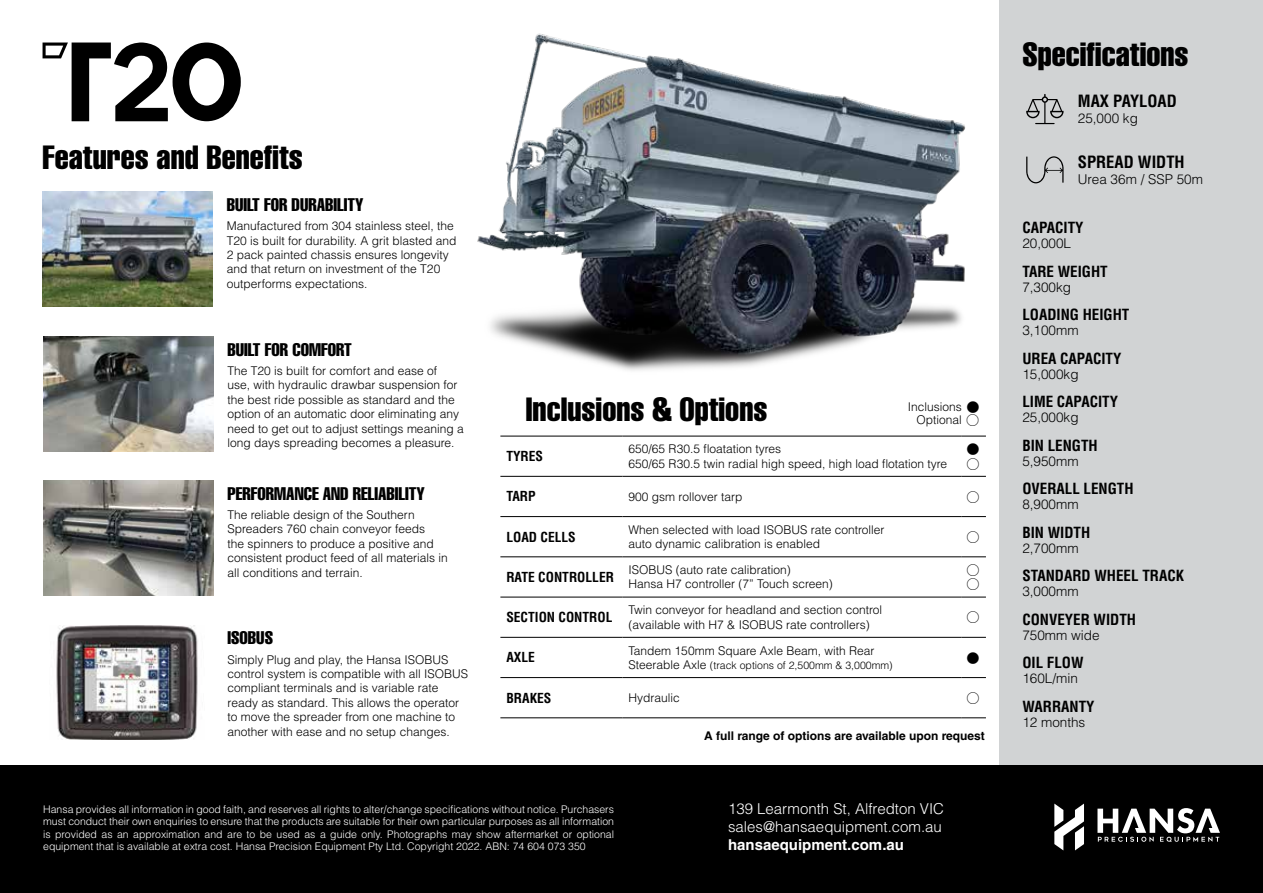
<style>
.page{position:relative;width:1263px;height:893px;background:#fff}
.page>*{position:absolute;margin:0;border:0;box-sizing:border-box;transform-origin:0 0}
.t1{font:33px "Helvetica LT Std Comp";color:#000}
.t2{font:18px "Helvetica LT Std Comp";color:#000}
.t3{font:700 condensed 16.5px "Helvetica LT Std";color:#000}
.t4{font:700 condensed 15px "Helvetica LT Std";color:#000}
.t5{font:300 15px/18px "Helvetica LT Std";color:#fff}
.t6{font:700 15px "Helvetica LT Std";color:#fff}
.t7{font:300 13.5px "Helvetica LT Std";color:#000}
.t8{font:700 condensed 13.5px "Helvetica LT Std";color:#000}
.t9{font:300 12px/14.4px "Helvetica LT Std";color:#000}
.t10{font:700 12px "Helvetica LT Std";color:#000}
.t11{font:12px/14.4px "Caliper Transportation Regular";color:#000}
.t12{font:300 10.5px/12.6px "Helvetica LT Std";color:#fff;text-align:justify}
.t13{font:300 10.5px "Helvetica LT Std";color:#000}
.s1{font-size:12px}
</style>
<div class="page">
<hr style="left:500px;top:436px;width:123px;height:1px;background:#000">
<hr style="left:623px;top:436px;width:338px;height:1px;background:#000">
<svg style="left:961px;top:436px;width:25px;height:1px"></svg>
<hr style="left:500px;top:476px;width:123px;height:1px;background:#000">
<hr style="left:623px;top:476px;width:338px;height:1px;background:#000">
<svg style="left:961px;top:476px;width:25px;height:1px"></svg>
<hr style="left:500px;top:516px;width:123px;height:1px;background:#000">
<hr style="left:623px;top:516px;width:338px;height:1px;background:#000">
<svg style="left:961px;top:516px;width:25px;height:1px"></svg>
<hr style="left:500px;top:556px;width:123px;height:1px;background:#000">
<hr style="left:623px;top:556px;width:338px;height:1px;background:#000">
<svg style="left:961px;top:556px;width:25px;height:1px"></svg>
<hr style="left:500px;top:597px;width:123px;height:1px;background:#000">
<hr style="left:623px;top:597px;width:338px;height:1px;background:#000">
<svg style="left:961px;top:597px;width:25px;height:1px"></svg>
<hr style="left:500px;top:637px;width:123px;height:1px;background:#000">
<hr style="left:623px;top:637px;width:338px;height:1px;background:#000">
<svg style="left:961px;top:637px;width:25px;height:1px"></svg>
<hr style="left:500px;top:677px;width:123px;height:1px;background:#000">
<hr style="left:623px;top:677px;width:338px;height:1px;background:#000">
<svg style="left:961px;top:677px;width:25px;height:1px"></svg>
<hr style="left:500px;top:717px;width:123px;height:1px;background:#000">
<hr style="left:623px;top:717px;width:338px;height:1px;background:#000">
<svg style="left:961px;top:717px;width:25px;height:1px"></svg>
<div style="left:999px;top:0;width:264px;height:893px;background:#d1d3d4"></div>
<div style="left:0;top:765px;width:1263px;height:128px;background:#000"></div>
<svg style="left:1054px;top:804px;width:30px;height:46px"></svg>
<svg style="left:1097px;top:808px;width:123px;height:34px"></svg>
<img style="left:43px;top:192px;width:170px;height:115px">
<img style="left:43px;top:481px;width:170px;height:114px">
<svg style="left:1026px;top:94px;width:37px;height:30px"></svg>
<svg style="left:1026px;top:156px;width:37px;height:27px"></svg>
<img style="left:56px;top:625px;width:142px;height:115px">
<img style="left:43px;top:337px;width:170px;height:114px">
<svg style="left:43px;top:43px;width:198px;height:78px"></svg>
<img style="left:477px;top:33px;width:489px;height:338px">
<h1 class="t1" style="left:43px;top:136px;width:262px">Features and Benefits</h1>
<h2 class="t2" style="left:227px;top:193px;width:138px">BUILT FOR DURABILITY</h2>
<p class="t9" style="left:227px;top:219px;width:231px">Manufactured from 304 stainless steel, the T20 is built for durability. A grit blasted and 2 pack painted chassis ensures longevity and that return on investment of the T20 outperforms expectations.</p>
<h2 class="t2" style="left:228px;top:338px;width:126px">BUILT FOR COMFORT</h2>
<p class="t9" style="left:228px;top:363px;width:238px">The T20 is built for comfort and ease of<br>use, with hydraulic drawbar suspension for the best ride possible as standard and the option of an automatic door eliminating any need to get out to adjust settings meaning a long days spreading becomes a pleasure.</p>
<h2 class="t2" style="left:228px;top:482px;width:199px">PERFORMANCE AND RELIABILITY</h2>
<p class="t9" style="left:227px;top:507px;width:222px">The reliable design of the Southern Spreaders 760 chain conveyor feeds<br>the spinners to produce a positive and consistent product feed of all materials in all conditions and terrain.</p>
<h2 class="t2" style="left:228px;top:626px;width:47px">ISOBUS</h2>
<p class="t9" style="left:228px;top:652px;width:242px">Simply Plug and play, the Hansa ISOBUS control system is compatible with all ISOBUS compliant terminals and is variable rate ready as standard. This allows the operator to move the spreader from one machine to another with ease and no setup changes.</p>
<h1 class="t1" style="left:526px;top:388px;width:243px">Inclusions &amp; Options</h1>
<p class="t9" style="left:908px;top:400px;width:56px;line-height:13.5px;text-align:right">Inclusions<br>Optional</p>
<p class="t11" style="left:967px;top:402px;width:14px;line-height:13.5px">A<br>B</p>
<p class="t8" style="left:506px;top:448px;width:38px">TYRES</p>
<p class="t9" style="left:629px;top:442px;width:320px">650/65 R30.5 floatation tyres<br>650/65 R30.5 twin radial high speed, high load flotation tyre</p>
<p class="t11" style="left:967px;top:444px;width:14px">A<br>B</p>
<p class="t8" style="left:506px;top:488px;width:31px">TARP</p>
<p class="t9" style="left:629px;top:489px;width:115px">900 gsm rollover tarp</p>
<p class="t11" style="left:967px;top:491px;width:14px">B</p>
<p class="t8" style="left:506px;top:528px;width:71px">LOAD CELLS</p>
<p class="t9" style="left:629px;top:522px;width:257px">When selected with load ISOBUS rate controller auto dynamic calibration is enabled</p>
<p class="t11" style="left:967px;top:531px;width:14px">B</p>
<p class="t8" style="left:506px;top:568px;width:109px">RATE CONTROLLER</p>
<p class="t9" style="left:629px;top:562px;width:206px">ISOBUS (auto rate calibration)<br>Hansa H7 controller (7” Touch screen)</p>
<p class="t11" style="left:967px;top:565px;width:14px">B<br>B</p>
<p class="t8" style="left:506px;top:609px;width:108px">SECTION CONTROL</p>
<p class="t9" style="left:629px;top:603px;width:255px">Twin conveyor for headland and section control (available with H7 &amp; ISOBUS rate controllers)</p>
<p class="t11" style="left:967px;top:612px;width:14px">B</p>
<p class="t8" style="left:506px;top:649px;width:30px">AXLE</p>
<p class="t9" style="left:629px;top:643px;width:247px">Tandem 150mm Square Axle Beam, with Rear</p>
<p class="t13" style="left:629px;top:659px;width:266px"><span class="s1">Steerable Axle</span> (track options of 2,500mm &amp; 3,000mm)</p>
<p class="t11" style="left:967px;top:652px;width:14px">A</p>
<p class="t8" style="left:506px;top:689px;width:47px">BRAKES</p>
<p class="t9" style="left:629px;top:690px;width:53px">Hydraulic</p>
<p class="t11" style="left:967px;top:692px;width:14px">B</p>
<p class="t10" style="left:704px;top:728px;width:282px">A full range of options are available upon request</p>
<p class="t12" style="left:43px;top:802px;width:572px">Hansa provides all information in good faith, and reserves all rights to alter/change specifications without notice. Purchasers must conduct their own enquiries to ensure that the products are suitable for their own particular purposes as all information is provided as an approximation and are to be used as a guide only. Photographs may show aftermarket or optional equipment that is available at extra cost. Hansa Precision Equipment Pty Ltd. Copyright 2022. ABN: 74 604 073 350</p>
<p class="t5" style="left:728px;top:800px;width:217px">139 Learmonth St, Alfredton VIC sales@hansaequipment.com.au</p>
<p class="t6" style="left:728px;top:836px;width:177px">hansaequipment.com.au</p>
<h1 class="t1" style="left:1022px;top:34px;width:168px">Specifications</h1>
<h3 class="t3" style="left:1078px;top:91px;width:100px">MAX PAYLOAD</h3>
<p class="t7" style="left:1078px;top:110px;width:62px">25,000 kg</p>
<h3 class="t3" style="left:1078px;top:152px;width:108px">SPREAD WIDTH</h3>
<p class="t7" style="left:1078px;top:171px;width:127px">Urea 36m / SSP 50m</p>
<p class="t4" style="left:1022px;top:218px;width:63px">CAPACITY</p>
<p class="t7" style="left:1022px;top:235px;width:50px">20,000L</p>
<p class="t4" style="left:1022px;top:262px;width:87px">TARE WEIGHT</p>
<p class="t7" style="left:1022px;top:278px;width:50px">7,300kg</p>
<p class="t4" style="left:1022px;top:305px;width:109px">LOADING HEIGHT</p>
<p class="t7" style="left:1022px;top:322px;width:58px">3,100mm</p>
<p class="t4" style="left:1022px;top:349px;width:101px">UREA CAPACITY</p>
<p class="t7" style="left:1022px;top:365px;width:58px">15,000kg</p>
<p class="t4" style="left:1022px;top:392px;width:97px">LIME CAPACITY</p>
<p class="t7" style="left:1022px;top:409px;width:58px">25,000kg</p>
<p class="t4" style="left:1022px;top:436px;width:77px">BIN LENGTH</p>
<p class="t7" style="left:1022px;top:452px;width:58px">5,950mm</p>
<p class="t4" style="left:1022px;top:479px;width:113px">OVERALL LENGTH</p>
<p class="t7" style="left:1022px;top:496px;width:58px">8,900mm</p>
<p class="t4" style="left:1022px;top:523px;width:69px">BIN WIDTH</p>
<p class="t7" style="left:1022px;top:539px;width:58px">2,700mm</p>
<p class="t4" style="left:1022px;top:566px;width:163px">STANDARD WHEEL TRACK</p>
<p class="t7" style="left:1022px;top:583px;width:58px">3,000mm</p>
<p class="t4" style="left:1022px;top:610px;width:115px">CONVEYER WIDTH</p>
<p class="t7" style="left:1022px;top:626px;width:79px">750mm wide</p>
<p class="t4" style="left:1022px;top:653px;width:63px">OIL FLOW</p>
<p class="t7" style="left:1022px;top:670px;width:57px">160L/min</p>
<p class="t4" style="left:1022px;top:697px;width:74px">WARRANTY</p>
<p class="t7" style="left:1022px;top:713px;width:65px">12 months</p>
</div>
